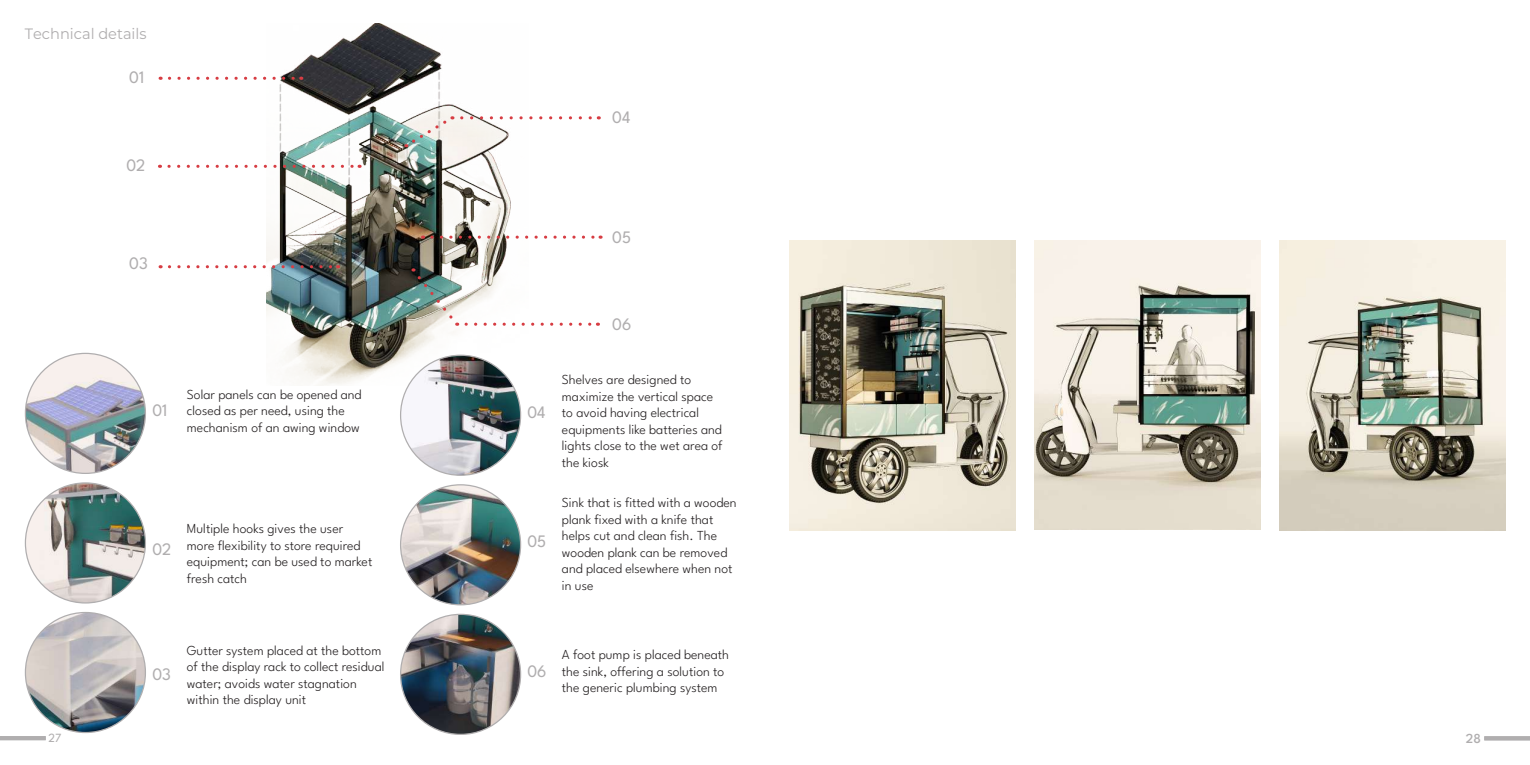
<style>
.page{position:relative;width:1530px;height:765px;background:#fff}
.page>*{position:absolute;margin:0;border:0;box-sizing:border-box;transform-origin:0 0}
.t1{font:17.5px "League Spartan";color:#b0aeaf}
.t2{font:100 15px "Montserrat";color:#b0aeaf}
.t3{font:300 13.75px/16.5px "League Spartan";color:#231f20}
.t4{font:500 13.75px "League Spartan";color:#b0aeaf}
.t5{font:12.5px "League Spartan";color:#b0aeaf}
</style>
<div class="page">
<img style="left:267px;top:23px;width:261px;height:363px">
<svg style="left:169px;top:77px;width:133px;height:3px"></svg>
<svg style="left:169px;top:165px;width:191px;height:3px"></svg>
<svg style="left:169px;top:265px;width:170px;height:3px"></svg>
<svg style="left:432px;top:236px;width:169px;height:3px"></svg>
<svg style="left:406px;top:116px;width:47px;height:31px"></svg>
<svg style="left:462px;top:116px;width:137px;height:3px"></svg>
<svg style="left:413px;top:268px;width:45px;height:58px"></svg>
<svg style="left:466px;top:323px;width:132px;height:3px"></svg>
<img style="left:401px;top:614px;width:120px;height:120px;border-radius:59px">
<img style="left:25px;top:353px;width:120px;height:120px;border-radius:60px">
<img style="left:25px;top:613px;width:120px;height:120px;border-radius:60px">
<img style="left:401px;top:355px;width:120px;height:120px;border-radius:60px">
<img style="left:25px;top:483px;width:120px;height:120px;border-radius:60px">
<img style="left:401px;top:485px;width:120px;height:120px;border-radius:60px">
<div style="left:0;top:736px;width:46px;height:4px;border:1px solid #b0aeaf"></div>
<img style="left:790px;top:241px;width:226px;height:290px">
<img style="left:1034px;top:241px;width:227px;height:289px">
<img style="left:1279px;top:241px;width:226px;height:289px">
<div style="left:1484px;top:736px;width:46px;height:4px;border:1px solid #b0aeaf"></div>
<p class="t2" style="left:25px;top:24px;width:123px">Technical details</p>
<p class="t1" style="left:129px;top:64px;width:17px">01</p>
<p class="t1" style="left:126px;top:152px;width:21px">02</p>
<p class="t1" style="left:129px;top:250px;width:20px">03</p>
<p class="t5" style="left:49px;top:728px;width:14px">27</p>
<p class="t1" style="left:152px;top:397px;width:17px">01</p>
<p class="t3" style="left:187px;top:385px;width:176px">Solar panels can be opened and closed as per need, using the mechanism of an awing window</p>
<p class="t1" style="left:152px;top:536px;width:21px">02</p>
<p class="t3" style="left:187px;top:519px;width:187px">Multiple hooks gives the user more flexibility to store required equipment; can be used to market fresh catch</p>
<p class="t1" style="left:152px;top:661px;width:20px">03</p>
<p class="t3" style="left:187px;top:641px;width:199px">Gutter system placed at the bottom of the display rack to collect residual water; avoids water stagnation within the display unit</p>
<p class="t1" style="left:612px;top:104px;width:20px">04</p>
<p class="t1" style="left:612px;top:224px;width:20px">05</p>
<p class="t1" style="left:612px;top:311px;width:21px">06</p>
<p class="t1" style="left:527px;top:399px;width:20px">04</p>
<p class="t1" style="left:527px;top:528px;width:20px">05</p>
<p class="t3" style="left:562px;top:370px;width:162px">Shelves are designed to maximize the vertical space to avoid having electrical equipments like batteries and lights close to the wet area of the kiosk</p>
<p class="t3" style="left:562px;top:493px;width:176px">Sink that is fitted with a wooden plank fixed with a knife that helps cut and clean fish. The wooden plank can be removed and placed elsewhere when not in use</p>
<p class="t1" style="left:527px;top:658px;width:21px">06</p>
<p class="t3" style="left:562px;top:645px;width:169px">A foot pump is placed beneath the sink, offering a solution to the generic plumbing system</p>
<p class="t4" style="left:1466px;top:728px;width:17px">28</p>
</div>
